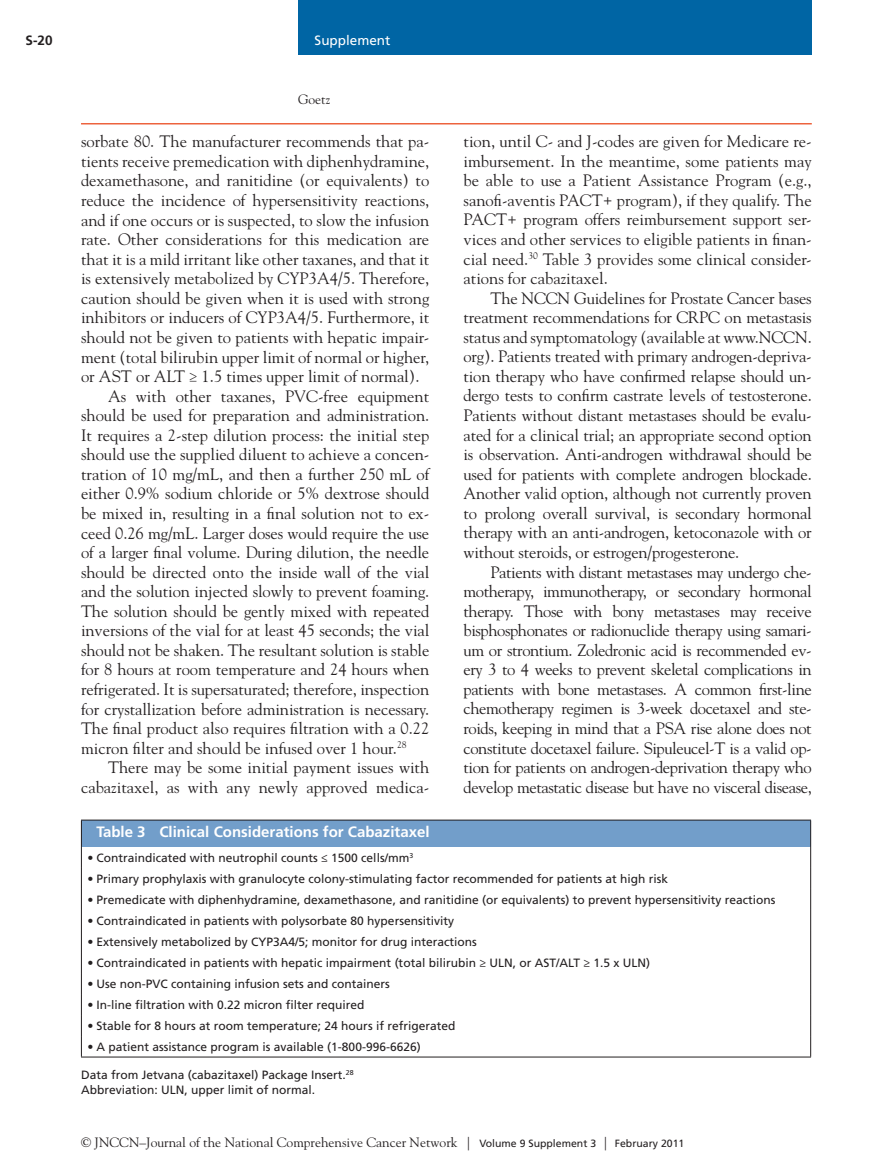
<style>
.page{position:relative;width:878px;height:1175px;background:#fff}
.page>*{position:absolute;margin:0;border:0;box-sizing:border-box;transform-origin:0 0}
.TXT{font:16.5px/19.5px "Goudy Std";color:#231f20;text-align:justify}
.TN{font:700 15px "Frutiger LT Std";color:#fff}
.t1{font:13.5px "Goudy Std";color:#231f20}
.t2{font:13.5px "Frutiger LT Std";color:#fff}
.t3{font:700 13.5px "Frutiger LT Std";color:#231f20}
.ROW__bullets{font:12px "Frutiger LT Std";color:#231f20}
.TFN{font:12px "Frutiger LT Std";color:#231f20}
.s1{font-family:"Frutiger LT Std";font-size:10.5px}
</style>
<div class="page">
<div style="left:298px;top:0;width:513px;height:55px;background:#0065a4"></div>
<hr style="left:81px;top:123px;width:730px;height:1px;background:#ed633e">
<div style="left:81px;top:820px;width:729px;height:27px;background:#729eca"></div>
<hr style="left:81px;top:819px;width:730px;height:1px;background:#231f20">
<svg style="left:81px;top:820px;width:1px;height:236px"></svg>
<hr style="left:81px;top:1056px;width:730px;height:1px;background:#231f20">
<svg style="left:810px;top:820px;width:1px;height:236px"></svg>
<p class="t3" style="left:26px;top:32px;width:29px">S-20</p>
<p class="t2" style="left:314px;top:32px;width:77px">Supplement</p>
<p class="t1" style="left:298px;top:91px;width:34px">Goetz</p>
<p class="TXT" style="left:81px;top:132px;width:350px">sorbate 80. The manufacturer recommends that pa&shy;tients receive premedication with diphenhydramine, dexamethasone, and ranitidine (or equivalents) to reduce the incidence of hypersensitivity reactions, and if one occurs or is suspected, to slow the infusion rate. Other considerations for this medication are that it is a mild irritant like other taxanes, and that it is extensively metabolized by CYP3A4/5. Therefore, caution should be given when it is used with strong inhibitors or inducers of CYP3A4/5. Furthermore, it should not be given to patients with hepatic impair&shy;ment (total bilirubin upper limit of normal or higher, or AST or ALT ≥ 1.5 times upper limit of normal).</p>
<p class="TXT" style="left:81px;top:386px;width:350px;text-indent:27px">As with other taxanes, PVC-free equipment should be used for preparation and administration.<br>It requires a 2-step dilution process: the initial step should use the supplied diluent to achieve a concen&shy;tration of 10 mg/mL, and then a further 250 mL of either 0.9% sodium chloride or 5% dextrose should be mixed in, resulting in a final solution not to ex&shy;ceed 0.26 mg/mL. Larger doses would require the use of a larger final volume. During dilution, the needle should be directed onto the inside wall of the vial and the solution injected slowly to prevent foaming.<br>The solution should be gently mixed with repeated inversions of the vial for at least 45 seconds; the vial should not be shaken. The resultant solution is stable for 8 hours at room temperature and 24 hours when refrigerated. It is supersaturated; therefore, inspection for crystallization before administration is necessary.<br>The final product also requires filtration with a 0.22 micron filter and should be infused over 1 hour.<sup>28</sup></p>
<p class="TXT" style="left:81px;top:757px;width:350px;text-align:right">There may be some initial payment issues with cabazitaxel, as with any newly approved medica-</p>
<p class="TXT" style="left:463px;top:131px;width:350px">tion, until C- and J-codes are given for Medicare re&shy;imbursement. In the meantime, some patients may be able to use a Patient Assistance Program (e.g., sanofi-aventis PACT+ program), if they qualify. The PACT+ program offers reimbursement support ser&shy;vices and other services to eligible patients in finan&shy;cial need.<sup>30</sup> Table 3 provides some clinical consider&shy;ations for cabazitaxel.</p>
<p class="TXT" style="left:463px;top:288px;width:350px;text-indent:27px">The NCCN Guidelines for Prostate Cancer bases treatment recommendations for CRPC on metastasis status and symptomatology (available at www.NCCN. org). Patients treated with primary androgen-depriva&shy;tion therapy who have confirmed relapse should un&shy;dergo tests to confirm castrate levels of testosterone.<br>Patients without distant metastases should be evalu&shy;ated for a clinical trial; an appropriate second option is observation. Anti-androgen withdrawal should be used for patients with complete androgen blockade.<br>Another valid option, although not currently proven to prolong overall survival, is secondary hormonal therapy with an anti-androgen, ketoconazole with or without steroids, or estrogen/progesterone.</p>
<p class="TXT" style="left:463px;top:562px;width:350px;text-indent:27px">Patients with distant metastases may undergo che&shy;motherapy, immunotherapy, or secondary hormonal therapy. Those with bony metastases may receive bisphosphonates or radionuclide therapy using samari&shy;um or strontium. Zoledronic acid is recommended ev&shy;ery 3 to 4 weeks to prevent skeletal complications in patients with bone metastases. A common first-line chemotherapy regimen is 3-week docetaxel and ste&shy;roids, keeping in mind that a PSA rise alone does not constitute docetaxel failure. Sipuleucel-T is a valid op&shy;tion for patients on androgen-deprivation therapy who develop metastatic disease but have no visceral disease,</p>
<p class="TN" style="left:96px;top:823px;width:335px">Table 3 Clinical Considerations for Cabazitaxel</p>
<p class="ROW__bullets" style="left:87px;top:850px;width:327px">• Contraindicated with neutrophil counts ≤ 1500 cells/mm<sup>3</sup></p>
<p class="ROW__bullets" style="left:87px;top:871px;width:582px">• Primary prophylaxis with granulocyte colony-stimulating factor recommended for patients at high risk</p>
<p class="ROW__bullets" style="left:87px;top:892px;width:689px">• Premedicate with diphenhydramine, dexamethasone, and ranitidine (or equivalents) to prevent hypersensitivity reactions</p>
<p class="ROW__bullets" style="left:87px;top:913px;width:368px">• Contraindicated in patients with polysorbate 80 hypersensitivity</p>
<p class="ROW__bullets" style="left:87px;top:934px;width:391px">• Extensively metabolized by CYP3A4/5; monitor for drug interactions</p>
<p class="ROW__bullets" style="left:87px;top:955px;width:564px">• Contraindicated in patients with hepatic impairment (total bilirubin ≥ ULN, or AST/ALT ≥ 1.5 x ULN)</p>
<p class="ROW__bullets" style="left:87px;top:976px;width:304px">• Use non-PVC containing infusion sets and containers</p>
<p class="ROW__bullets" style="left:87px;top:997px;width:279px">• In-line filtration with 0.22 micron filter required</p>
<p class="ROW__bullets" style="left:87px;top:1018px;width:369px">• Stable for 8 hours at room temperature; 24 hours if refrigerated</p>
<p class="ROW__bullets" style="left:87px;top:1039px;width:335px">• A patient assistance program is available (1-800-996-6626)</p>
<p class="TFN" style="left:81px;top:1067px;width:274px">Data from Jetvana (cabazitaxel) Package Insert.<sup>28</sup></p>
<p class="TFN" style="left:81px;top:1082px;width:236px">Abbreviation: ULN, upper limit of normal.</p>
<p class="t1" style="left:81px;top:1134px;width:604px">© JNCCN–Journal of the National Comprehensive Cancer Network | <span class="s1">Volume 9 Supplement 3</span> | <span class="s1">February 2011</span></p>
</div>
